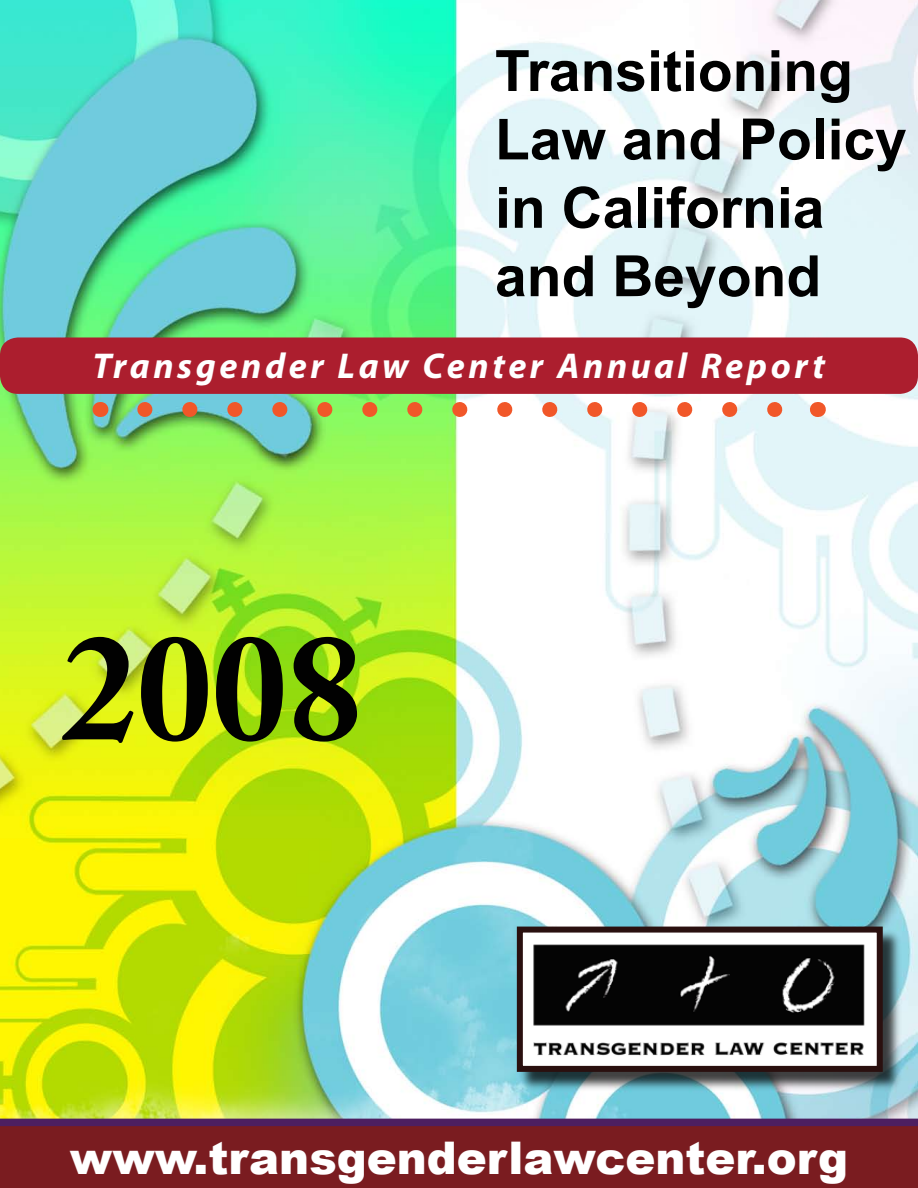
<style>
.page{position:relative;width:918px;height:1188px;background:#fff}
.page>*{position:absolute;margin:0;border:0;box-sizing:border-box;transform-origin:0 0}
.t1{font:700 57px/68.4px "Arial";color:#000}
.t2{font:900 45px "Arial";color:#fff}
.t3{font:italic 700 36px "Myriad Pro";letter-spacing:.1em;color:#fff}
</style>
<div class="page">
<img style="left:0;top:0;width:918px;height:1119px">
<svg style="left:0;top:1119px;width:918px;height:69px;background:#751c26"></svg>
<div style="left:0;top:337px;width:918px;height:57px;background:#ac1e2e;border-radius:18px"></div>
<svg style="left:145px;top:402px;width:650px;height:15px"></svg>
<svg style="left:100px;top:402px;width:1px;height:15px"></svg>
<svg style="left:817px;top:402px;width:1px;height:15px"></svg>
<svg style="left:62px;top:637px;width:295px;height:106px;background:#6c8211"></svg>
<div style="left:518px;top:928px;width:385px;height:164px;background:#000;opacity:.75"></div>
<img style="left:524px;top:934px;width:352px;height:131px">
<div style="left:517px;top:927px;width:366px;height:145px;border:6px solid #2a100f"></div>
<p class="t1" style="left:495px;top:39px;width:413px">Transitioning<br>Law and Policy in California and Beyond</p>
<p class="t3" style="left:92px;top:342px;width:734px">Transgender Law Center Annual Report</p>
<p class="t2" style="left:70px;top:1125px;width:780px">www.transgenderlawcenter.org</p>
</div>
